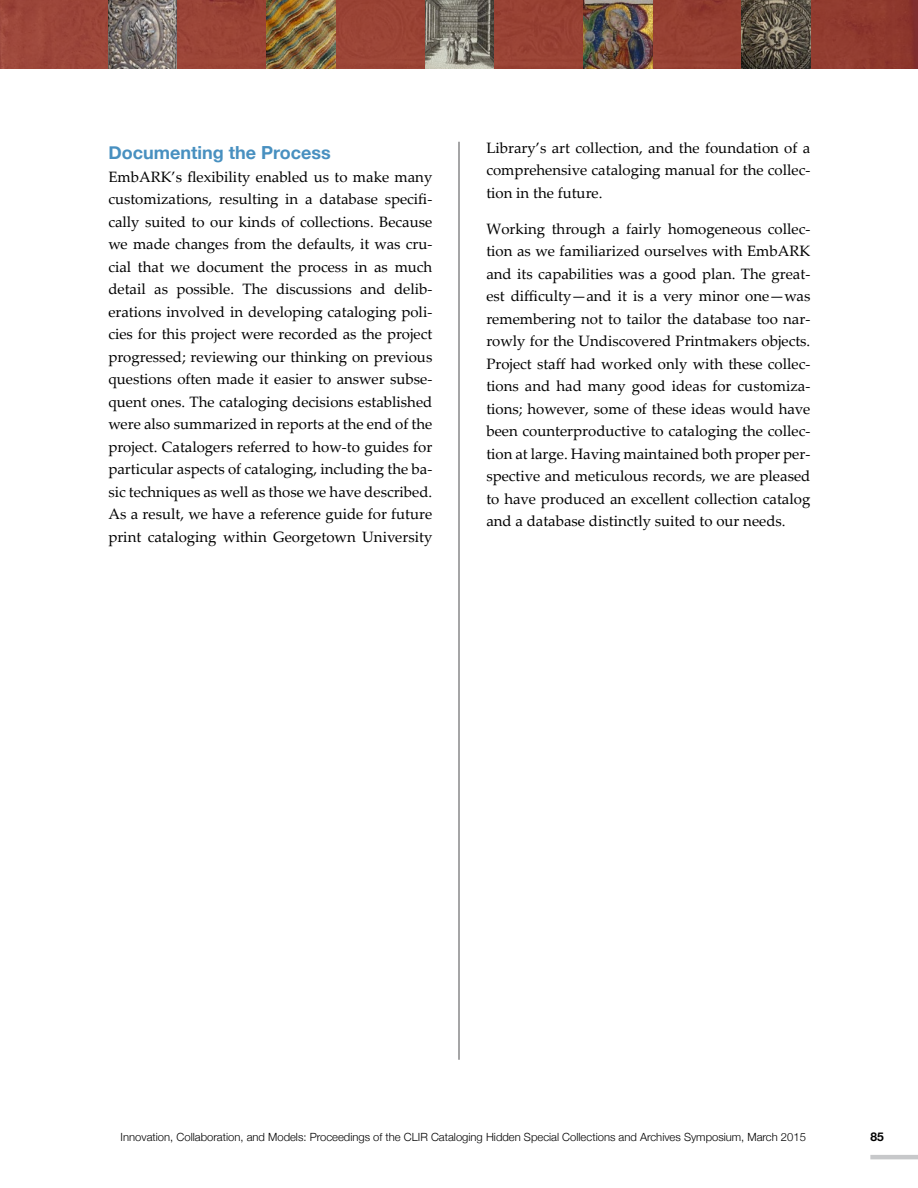
<style>
.page{position:relative;width:918px;height:1188px;background:#fff}
.page>*{position:absolute;margin:0;border:0;box-sizing:border-box;transform-origin:0 0}
._2_Header{font:700 18px "Helvetica Neue";color:#4890c0}
.Body_Copy{font:15px/22.5px "Palatino Linotype";color:#000;text-align:justify}
.t1{font:700 12px "Helvetica Neue";color:#000}
.t2{font:300 11.25px "Helvetica Neue";color:#000}
</style>
<div class="page">
<hr style="left:870px;top:1155px;width:48px;height:4px;background:#c7c8ca">
<hr style="left:459px;top:142px;width:1px;height:918px;background:#4d4d4f">
<img style="left:0;top:0;width:918px;height:69px">
<img style="left:108px;top:0;width:69px;height:69px">
<img style="left:425px;top:0;width:69px;height:69px">
<img style="left:267px;top:0;width:68px;height:69px">
<img style="left:742px;top:0;width:68px;height:69px">
<img style="left:583px;top:0;width:69px;height:69px">
<p class="_2_Header" style="left:108px;top:139px;width:224px">Documenting the Process</p>
<p class="Body_Copy" style="left:108px;top:165px;width:326px">EmbARK’s flexibility enabled us to make many customizations, resulting in a database specifi&shy;cally suited to our kinds of collections. Because we made changes from the defaults, it was cru&shy;cial that we document the process in as much detail as possible. The discussions and delib&shy;erations involved in developing cataloging poli&shy;cies for this project were recorded as the project progressed; reviewing our thinking on previous questions often made it easier to answer subse&shy;quent ones. The cataloging decisions established were also summarized in reports at the end of the project. Catalogers referred to how-to guides for particular aspects of cataloging, including the ba&shy;sic techniques as well as those we have described.<br>As a result, we have a reference guide for future print cataloging within Georgetown University</p>
<p class="Body_Copy" style="left:486px;top:136px;width:325px">Library’s art collection, and the foundation of a comprehensive cataloging manual for the collec&shy;tion in the future.</p>
<p class="Body_Copy" style="left:486px;top:217px;width:326px">Working through a fairly homogeneous collec&shy;tion as we familiarized ourselves with EmbARK and its capabilities was a good plan. The great&shy;est difficulty—and it is a very minor one—was remembering not to tailor the database too nar&shy;rowly for the Undiscovered Printmakers objects.<br>Project staff had worked only with these collec&shy;tions and had many good ideas for customiza&shy;tions; however, some of these ideas would have been counterproductive to cataloging the collec&shy;tion at large. Having maintained both proper per&shy;spective and meticulous records, we are pleased to have produced an excellent collection catalog and a database distinctly suited to our needs.</p>
<p class="t2" style="left:121px;top:1128px;width:687px">Innovation, Collaboration, and Models: Proceedings of the CLIR Cataloging Hidden Special Collections and Archives Symposium, March 2015</p>
<p class="t1" style="left:870px;top:1128px;width:15px">85</p>
</div>
